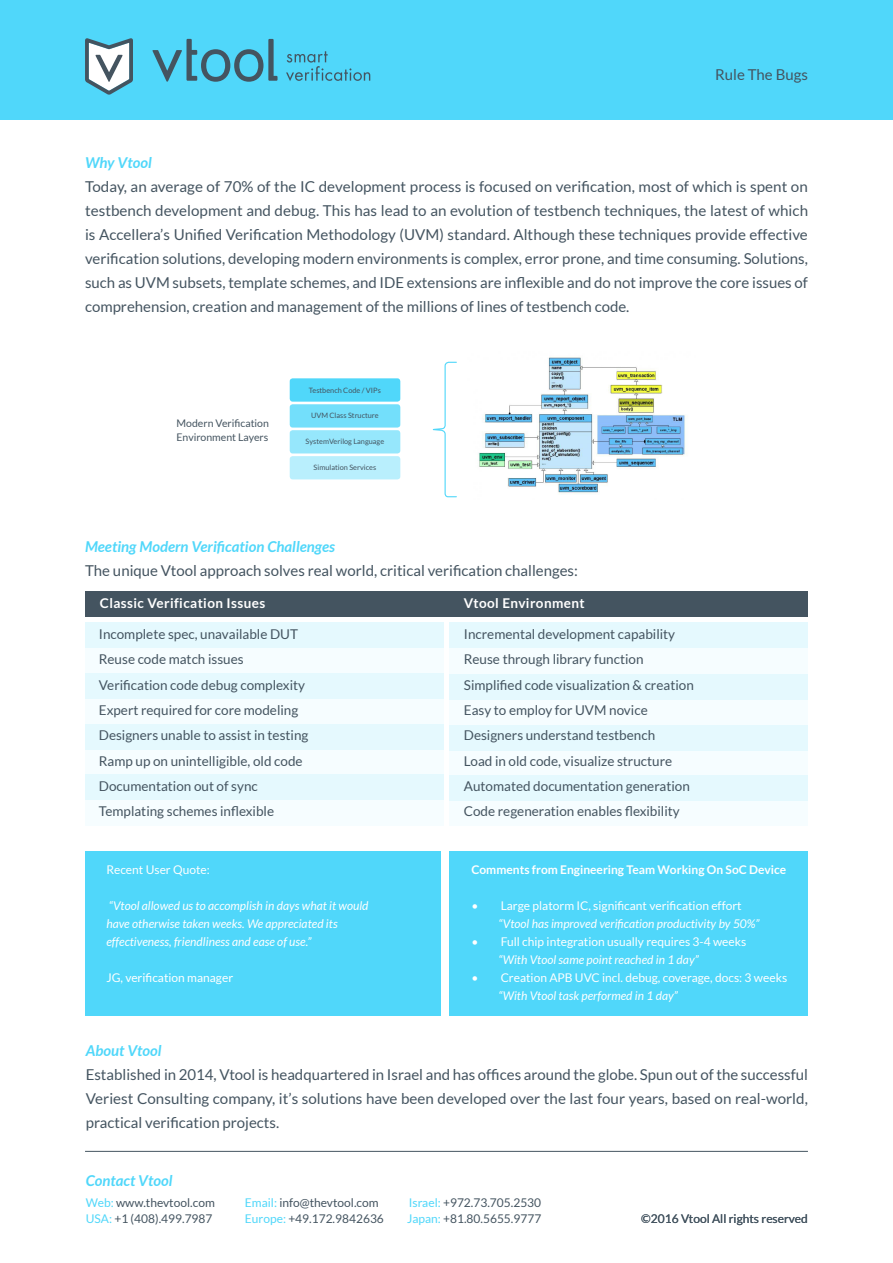
<style>
.page{position:relative;width:893px;height:1263px;background:#fff}
.page>*{position:absolute;margin:0;border:0;box-sizing:border-box;transform-origin:0 0}
.t1{font:15px/24px "Lato";color:#445460;text-align:justify}
.t2{font:italic 700 15px "Lato";color:#50d7fa}
.t3{font:13.5px/25.3px "Lato";color:#445460}
.t4{font:700 13.5px "Lato";letter-spacing:.03em;color:#fff}
.t5{font:italic 12px/18px "Lato";color:#fff}
.t6{font:12px "Lato";color:#fff}
.t7{font:12px "Lato";color:#445460}
.t8{font:700 12px "Lato";color:#fff}
.t9{font:10.5px/13.5px "Lato";color:#445460}
.t10{font:7.35px "Lato";color:#445460}
.s1{color:#50d7fa}
</style>
<div class="page">
<div style="left:290px;top:378px;width:110px;height:24px;background:#50d7fa;border-radius:3px"></div>
<div style="left:290px;top:404px;width:110px;height:24px;background:#73dffb;border-radius:3px"></div>
<div style="left:290px;top:430px;width:110px;height:23px;background:#96e7fc;border-radius:3px"></div>
<div style="left:290px;top:456px;width:110px;height:23px;background:#b9effd;border-radius:3px"></div>
<img style="left:478px;top:357px;width:207px;height:137px">
<svg style="left:433px;top:361px;width:24px;height:137px"></svg>
<div style="left:0;top:0;width:893px;height:119px;background:#50d7fa"></div>
<svg style="left:286px;top:51px;width:84px;height:30px"></svg>
<svg style="left:152px;top:39px;width:126px;height:43px"></svg>
<svg style="left:85px;top:38px;width:48px;height:57px"></svg>
<div style="left:86px;top:623px;width:358px;height:203px;background:#f6fdff"></div>
<div style="left:86px;top:623px;width:358px;height:25px;background:#e5f9fe"></div>
<div style="left:86px;top:673px;width:358px;height:26px;background:#e5f9fe"></div>
<div style="left:86px;top:724px;width:358px;height:26px;background:#e5f9fe"></div>
<div style="left:86px;top:774px;width:358px;height:25px;background:#e5f9fe"></div>
<div style="left:85px;top:851px;width:356px;height:165px;background:#50d7fa"></div>
<div style="left:450px;top:851px;width:358px;height:165px;background:#50d7fa"></div>
<div style="left:450px;top:623px;width:358px;height:203px;background:#f6fdff"></div>
<div style="left:450px;top:623px;width:358px;height:25px;background:#e5f9fe"></div>
<div style="left:450px;top:674px;width:358px;height:25px;background:#e5f9fe"></div>
<div style="left:450px;top:725px;width:358px;height:26px;background:#e5f9fe"></div>
<div style="left:450px;top:776px;width:358px;height:25px;background:#e5f9fe"></div>
<div style="left:85px;top:591px;width:723px;height:26px;background:#445460"></div>
<hr style="left:85px;top:1151px;width:723px;height:1px;background:#445460">
<p class="t1" style="left:715px;top:63px;width:94px">Rule The Bugs</p>
<p class="t2" style="left:85px;top:154px;width:68px">Why Vtool</p>
<p class="t1" style="left:85px;top:174px;width:725px">Today, an average of 70% of the IC development process is focused on verification, most of which is spent on testbench development and debug. This has lead to an evolution of testbench techniques, the latest of which is Accellera s’ Unified Verification Methodology (UVM) standard. Although these techniques provide effective verification solutions, developing modern environments is complex, error prone, and time consuming. Solutions, such as UVM subsets, template schemes, and IDE extensions are inflexible and do not improve the core issues of comprehension, creation and management of the millions of lines of testbench code.</p>
<p class="t9" style="left:177px;top:416px;width:94px">Modern Verification<br>Environment Layers</p>
<p class="t10" style="left:309px;top:386px;width:73px">Testbench Code / VIPs</p>
<p class="t10" style="left:311px;top:411px;width:69px">UVM Class Structure</p>
<p class="t10" style="left:306px;top:437px;width:80px">SystemVerilog Language</p>
<p class="t10" style="left:314px;top:463px;width:64px">Simulation Services</p>
<p class="t2" style="left:85px;top:538px;width:252px">Meeting Modern Verification Challenges</p>
<p class="t1" style="left:85px;top:558px;width:494px">The unique Vtool approach solves real world, critical verification challenges:</p>
<p class="t4" style="left:100px;top:595px;width:167px">Classic Verification Issues</p>
<p class="t4" style="left:464px;top:595px;width:122px">Vtool Environment</p>
<p class="t3" style="left:99px;top:621px;width:211px">Incomplete spec, unavailable DUT<br>Reuse code match issues<br>Verification code debug complexity<br>Expert required for core modeling<br>Designers unable to assist in testing<br>Ramp up on unintelligible, old code<br>Documentation out of sync<br>Templating schemes inflexible</p>
<p class="t3" style="left:464px;top:621px;width:231px">Incremental development capability Reuse through library function Simplified code visualization &amp; creation Easy to employ for UVM novice Designers understand testbench<br>Load in old code, visualize structure Automated documentation generation Code regeneration enables flexibility</p>
<p class="t6" style="left:106px;top:862px;width:105px">Recent User Quote:</p>
<p class="t5" style="left:106px;top:896px;width:264px">“Vtool allowed us to accomplish in days what it would have otherwise taken weeks. We appreciated its effectiveness, friendliness and ease of use “.</p>
<p class="t6" style="left:106px;top:970px;width:128px">JG, verification manager</p>
<p class="t8" style="left:471px;top:862px;width:316px">Comments from Engineering Team Working On SoC Device</p>
<p class="t6" style="left:501px;top:898px;width:242px">Large platorm IC, significant verification effort</p>
<p class="t6" style="left:471px;top:898px;width:8px">•</p>
<p class="t6" style="left:471px;top:934px;width:8px">•</p>
<p class="t6" style="left:471px;top:970px;width:8px">•</p>
<p class="t5" style="left:498px;top:914px;width:263px">“Vtool has improved verification productivity by 50%“</p>
<p class="t6" style="left:501px;top:934px;width:247px">Full chip integration usually requires 3-4 weeks</p>
<p class="t5" style="left:498px;top:950px;width:202px">“With Vtool same point reached in 1 day“</p>
<p class="t6" style="left:501px;top:970px;width:288px">Creation APB UVC incl. debug, coverage, docs 3: weeks</p>
<p class="t5" style="left:498px;top:986px;width:181px">“With Vtool task performed in 1 day“</p>
<p class="t2" style="left:86px;top:1042px;width:77px">About Vtool</p>
<p class="t1" style="left:86px;top:1062px;width:724px">Established in 2014, Vtool is headquartered in Israel and has offices around the globe. Spun out of the successful Veriest Consulting company it, s’ solutions have been developed over the last four years, based on real-world, practical verification projects.</p>
<p class="t2" style="left:86px;top:1171px;width:88px">Contact Vtool</p>
<p class="t7" style="left:86px;top:1195px;width:131px"><span class="s1">Web:</span> www.thevtool.com</p>
<p class="t7" style="left:86px;top:1212px;width:128px"><span class="s1">USA:</span> +1 (408).499.7987</p>
<p class="t7" style="left:245px;top:1195px;width:135px"><span class="s1">Email:</span> info@thevtool.com</p>
<p class="t7" style="left:245px;top:1212px;width:140px"><span class="s1">Europe:</span> +49.172.9842636</p>
<p class="t7" style="left:409px;top:1195px;width:134px"><span class="s1">Israel:</span> +972.73.705.2530</p>
<p class="t7" style="left:407px;top:1212px;width:136px"><span class="s1">Japan:</span> +81.80.5655.9777</p>
<p class="t7" style="left:641px;top:1212px;width:168px">©2016 Vtool All rights reserved</p>
</div>
